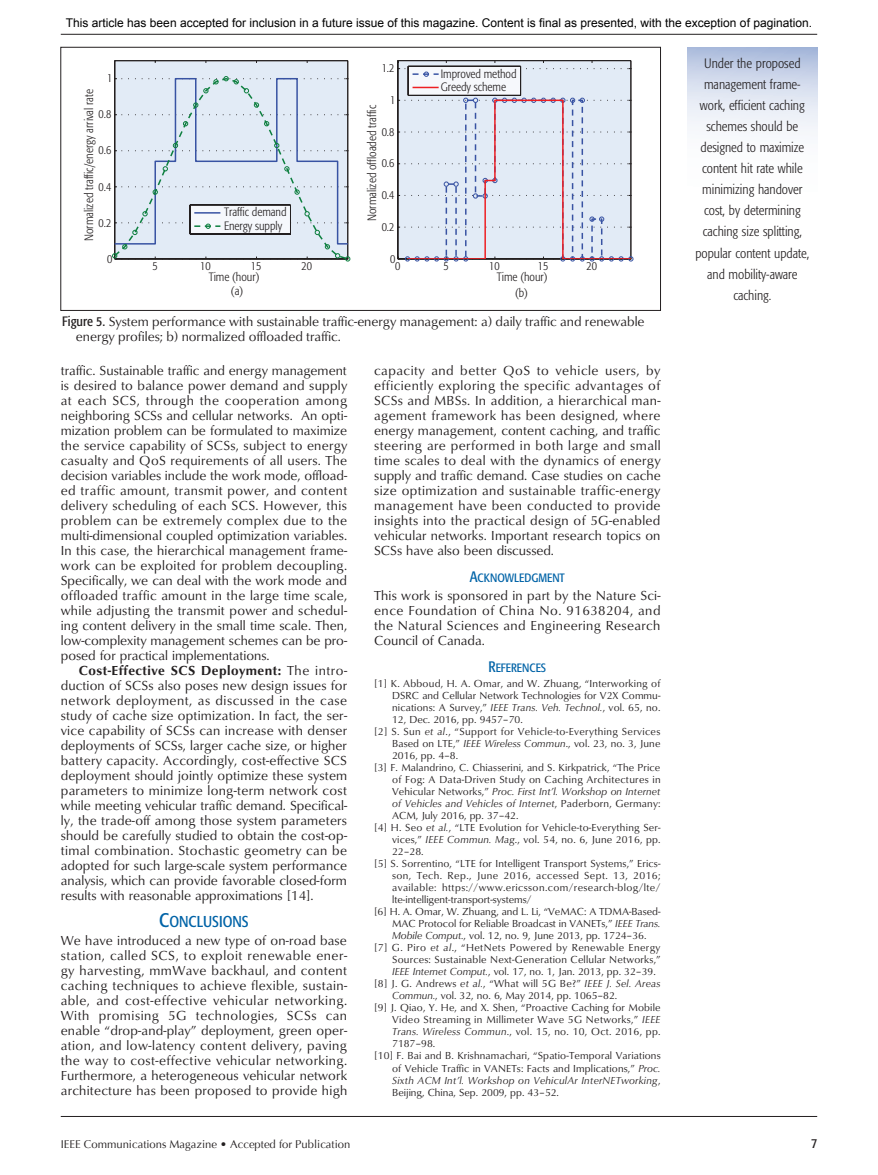
<style>
.page{position:relative;width:878px;height:1175px;background:#fff}
.page>*{position:absolute;margin:0;border:0;box-sizing:border-box;transform-origin:0 0}
.HEADER___2{font:15.6px "Formata Condensed SC800";color:#0163a7}
.TEXT__Body{font:13.5px/15px "Classico URW";color:#231f20;text-align:justify}
.TEXT__Body_-_No_Inde{font:13.5px/15px "Classico URW";letter-spacing:.02em;color:#231f20;text-align:justify}
.TEXT__Pull_Quote{font:300 condensed 13.5px/21px "Formata";color:#231f20;text-align:center}
.t1{font:13.5px "Formata Condensed SC800";color:#231f20}
.t2{font:300 condensed 12px/13.4px "Formata";color:#231f20}
.t3{font:12px "Arial";color:#000}
.HEADER___3{font:12px "Formata Condensed SC800";color:#0163a7}
.HEADER__Reference_Bi{font:12px "Formata Condensed SC800";color:#0163a7}
.t4{font:11.25px "Optima";color:#231f20}
.TEXT__References{font:10.5px/12px "Classico URW";letter-spacing:.015em;color:#231f20;text-align:justify}
.s1{font-family:"Formata";font-stretch:condensed}
.s2{font-weight:700}
.s3{font-size:19.5px}
.s4{font-size:15px}
.s5{font-style:italic}
</style>
<div class="page">
<hr style="left:61px;top:34px;width:756px;height:1px;background:#231f20">
<hr style="left:61px;top:1116px;width:756px;height:1px;background:#231f20">
<svg style="left:114px;top:60px;width:234px;height:16px;background:#d0d7e1"></svg>
<svg style="left:112px;top:76px;width:238px;height:185px;background:#d5dfea"></svg>
<svg style="left:398px;top:61px;width:235px;height:200px;background:#d9deea"></svg>
<div style="left:61px;top:47px;width:599px;height:263px;border:1px solid #231f20"></div>
<svg style="left:687px;top:47px;width:130px;height:86px"></svg>
<p class="t3" style="left:66px;top:15px;width:747px">This article has been accepted for inclusion in a future issue of this magazine. Content is final as presented, with the exception of pagination.</p>
<p class="t2" style="left:107px;top:72px;width:7px">1</p>
<p class="t2" style="left:82px;top:241px;width:153px;rotate:-90deg">Normalized traffic/energy arrival rate</p>
<p class="t2" style="left:99px;top:108px;width:14px">0.8</p>
<p class="t2" style="left:99px;top:144px;width:14px">0.6</p>
<p class="t2" style="left:99px;top:180px;width:14px">0.4</p>
<p class="t2" style="left:99px;top:216px;width:14px">0.2</p>
<p class="t2" style="left:107px;top:252px;width:7px">0</p>
<p class="t2" style="left:152px;top:259px;width:7px">5</p>
<p class="t2" style="left:441px;top:67px;width:77px">Improved method<br>Greedy scheme</p>
<p class="TEXT__Pull_Quote" style="left:695px;top:53px;width:115px">Under the proposed management frame&shy;work, efficient caching schemes should be designed to maximize content hit rate while minimizing handover cost, by determining caching size splitting, popular content update, and mobility-aware caching.</p>
<p class="t2" style="left:382px;top:62px;width:14px">1.2</p>
<p class="t2" style="left:390px;top:93px;width:7px">1</p>
<p class="t2" style="left:365px;top:221px;width:117px;rotate:-90deg">Normalized offloaded traffic</p>
<p class="t2" style="left:382px;top:125px;width:14px">0.8</p>
<p class="t2" style="left:382px;top:157px;width:14px">0.6</p>
<p class="t2" style="left:382px;top:188px;width:14px">0.4</p>
<p class="t2" style="left:224px;top:206px;width:64px">Traffic demand<br>Energy supply</p>
<p class="t2" style="left:382px;top:220px;width:14px">0.2</p>
<p class="t2" style="left:390px;top:252px;width:7px">0</p>
<p class="t2" style="left:200px;top:259px;width:12px">10</p>
<p class="t2" style="left:251px;top:259px;width:12px">15</p>
<p class="t2" style="left:301px;top:259px;width:12px">20</p>
<p class="t2" style="left:395px;top:259px;width:7px">0</p>
<p class="t2" style="left:443px;top:259px;width:7px">5</p>
<p class="t2" style="left:489px;top:259px;width:12px">10</p>
<p class="t2" style="left:538px;top:259px;width:12px">15</p>
<p class="t2" style="left:586px;top:259px;width:12px">20</p>
<p class="t2" style="left:209px;top:270px;width:52px">Time (hour)</p>
<p class="t2" style="left:497px;top:270px;width:52px">Time (hour)</p>
<p class="t2" style="left:231px;top:284px;width:14px">(a)</p>
<p class="t2" style="left:515px;top:286px;width:15px">(b)</p>
<p class="TEXT__Body" style="left:76px;top:313px;width:570px;text-indent:-14px"><span class="s1">Figure 5.</span> System performance with sustainable traffic-energy management: a) daily traffic and renewable energy profiles; b) normalized offloaded traffic.</p>
<p class="TEXT__Body" style="left:61px;top:362px;width:288px">traffic. Sustainable traffic and energy management is desired to balance power demand and supply at each SCS, through the cooperation among neighboring SCSs and cellular networks. An opti&shy;mization problem can be formulated to maximize the service capability of SCSs, subject to energy casualty and QoS requirements of all users. The decision variables include the work mode, offload&shy;ed traffic amount, transmit power, and content delivery scheduling of each SCS. However, this problem can be extremely complex due to the multi-dimensional coupled optimization variables.<br>In this case, the hierarchical management frame&shy;work can be exploited for problem decoupling.<br>Specifically, we can deal with the work mode and offloaded traffic amount in the large time scale, while adjusting the transmit power and schedul&shy;ing content delivery in the small time scale. Then, low-complexity management schemes can be pro&shy;posed for practical implementations.</p>
<p class="TEXT__Body" style="left:61px;top:662px;width:288px;text-indent:18px"><span class="s2">Cost-Effective SCS Deployment:</span> The intro&shy;duction of SCSs also poses new design issues for network deployment, as discussed in the case study of cache size optimization. In fact, the ser&shy;vice capability of SCSs can increase with denser deployments of SCSs, larger cache size, or higher battery capacity. Accordingly, cost-effective SCS deployment should jointly optimize these system parameters to minimize long-term network cost while meeting vehicular traffic demand. Specifical&shy;ly, the trade-off among those system parameters should be carefully studied to obtain the cost-op&shy;timal combination. Stochastic geometry can be adopted for such large-scale system performance analysis, which can provide favorable closed-form results with reasonable approximations [14].</p>
<p class="HEADER___2" style="left:159px;top:912px;width:91px"><span class="s3">C</span>ONCLUSIONS</p>
<p class="TEXT__Body_-_No_Inde" style="left:61px;top:932px;width:288px">We have introduced a new type of on-road base station, called SCS, to exploit renewable ener&shy;gy harvesting, mmWave backhaul, and content caching techniques to achieve flexible, sustain&shy;able, and cost-effective vehicular networking.<br>With promising 5G technologies, SCSs can enable “drop-and-play” deployment, green oper&shy;ation, and low-latency content delivery, paving the way to cost-effective vehicular networking.<br>Furthermore, a heterogeneous vehicular network architecture has been proposed to provide high</p>
<p class="TEXT__Body_-_No_Inde" style="left:374px;top:362px;width:288px">capacity and better QoS to vehicle users, by efficiently exploring the specific advantages of SCSs and MBSs. In addition, a hierarchical man&shy;agement framework has been designed, where energy management, content caching, and traffic steering are performed in both large and small time scales to deal with the dynamics of energy supply and traffic demand. Case studies on cache size optimization and sustainable traffic-energy management have been conducted to provide insights into the practical design of 5G-enabled vehicular networks. Important research topics on SCSs have also been discussed.</p>
<p class="HEADER___3" style="left:470px;top:571px;width:97px"><span class="s4">A</span>CKNOWLEDGMENT</p>
<p class="TEXT__Body_-_No_Inde" style="left:374px;top:587px;width:288px">This work is sponsored in part by the Nature Sci&shy;ence Foundation of China No. 91638204, and the Natural Sciences and Engineering Research Council of Canada.</p>
<p class="HEADER__Reference_Bi" style="left:488px;top:661px;width:59px"><span class="s4">R</span>EFERENCES</p>
<p class="TEXT__References" style="left:392px;top:677px;width:270px;text-indent:-18px">[1] K. Abboud, H. A. Omar, and W. Zhuang, “Interworking of DSRC and Cellular Network Technologies for V2X Commu&shy;nications: A Survey,” <span class="s5">IEEE Trans. Veh. Technol.</span>, vol. 65, no.<br>12, Dec. 2016, pp. 9457–70.</p>
<p class="TEXT__References" style="left:392px;top:725px;width:270px;text-indent:-18px">[2] S. Sun <span class="s5">et al</span>., “Support for Vehicle-to-Everything Services Based on LTE,” <span class="s5">IEEE Wireless Commun</span>., vol. 23, no. 3, June 2016, pp. 4–8.</p>
<p class="TEXT__References" style="left:392px;top:761px;width:270px;text-indent:-18px">[3] F. Malandrino, C. Chiasserini, and S. Kirkpatrick, “The Price of Fog: A Data-Driven Study on Caching Architectures in Vehicular Networks,” <span class="s5">Proc. First Int’l. Workshop on Internet of Vehicles and Vehicles of Internet</span>, Paderborn, Germany:<br>ACM, July 2016, pp. 37–42.</p>
<p class="TEXT__References" style="left:392px;top:821px;width:270px;text-indent:-18px">[4] H. Seo <span class="s5">et al.</span>, “LTE Evolution for Vehicle-to-Everything Ser&shy;vices,” <span class="s5">IEEE Commun. Mag</span>., vol. 54, no. 6, June 2016, pp.<br>22–28.</p>
<p class="TEXT__References" style="left:392px;top:857px;width:270px;text-indent:-18px">[5] S. Sorrentino, “LTE for Intelligent Transport Systems,” Erics&shy;son, Tech. Rep., June 2016, accessed Sept. 13, 2016; available: https://www.ericsson.com/research-blog/lte/ lte-intelligent-transport-systems/</p>
<p class="TEXT__References" style="left:392px;top:905px;width:270px;text-indent:-18px">[6] H. A. Omar, W. Zhuang, and L. Li, “VeMAC: A TDMA-Based-MAC Protocol for Reliable Broadcast in VANETs,” <span class="s5">IEEE Trans.<br>Mobile Comput.</span>, vol. 12, no. 9, June 2013, pp. 1724–36.</p>
<p class="TEXT__References" style="left:392px;top:941px;width:270px;text-indent:-18px">[7] G. Piro <span class="s5">et al</span>., “HetNets Powered by Renewable Energy Sources: Sustainable Next-Generation Cellular Networks,” <span class="s5">IEEE Internet Comput.</span>, vol. 17, no. 1, Jan. 2013, pp. 32–39.</p>
<p class="TEXT__References" style="left:392px;top:977px;width:270px;text-indent:-18px">[8] J. G. Andrews <span class="s5">et al.</span>, “What will 5G Be?” <span class="s5">IEEE J. Sel. Areas<br>Commun.</span>, vol. 32, no. 6, May 2014, pp. 1065–82.</p>
<p class="TEXT__References" style="left:392px;top:1001px;width:270px;text-indent:-18px">[9] J. Qiao, Y. He, and X. Shen, “Proactive Caching for Mobile Video Streaming in Millimeter Wave 5G Networks,” <span class="s5">IEEE Trans. Wireless Commun</span>., vol. 15, no. 10, Oct. 2016, pp.<br>7187–98.</p>
<p class="TEXT__References" style="left:392px;top:1049px;width:270px;text-indent:-18px">[10] F. Bai and B. Krishnamachari, “Spatio-Temporal Variations of Vehicle Traffic in VANETs: Facts and Implications,” <span class="s5">Proc.<br>Sixth ACM Int’l. Workshop on VehiculAr InterNETworking</span>, Beijing, China, Sep. 2009, pp. 43–52.</p>
<p class="t4" style="left:61px;top:1137px;width:291px">IEEE Communications Magazine • Accepted for Publication</p>
<p class="t1" style="left:811px;top:1134px;width:8px">7</p>
</div>
